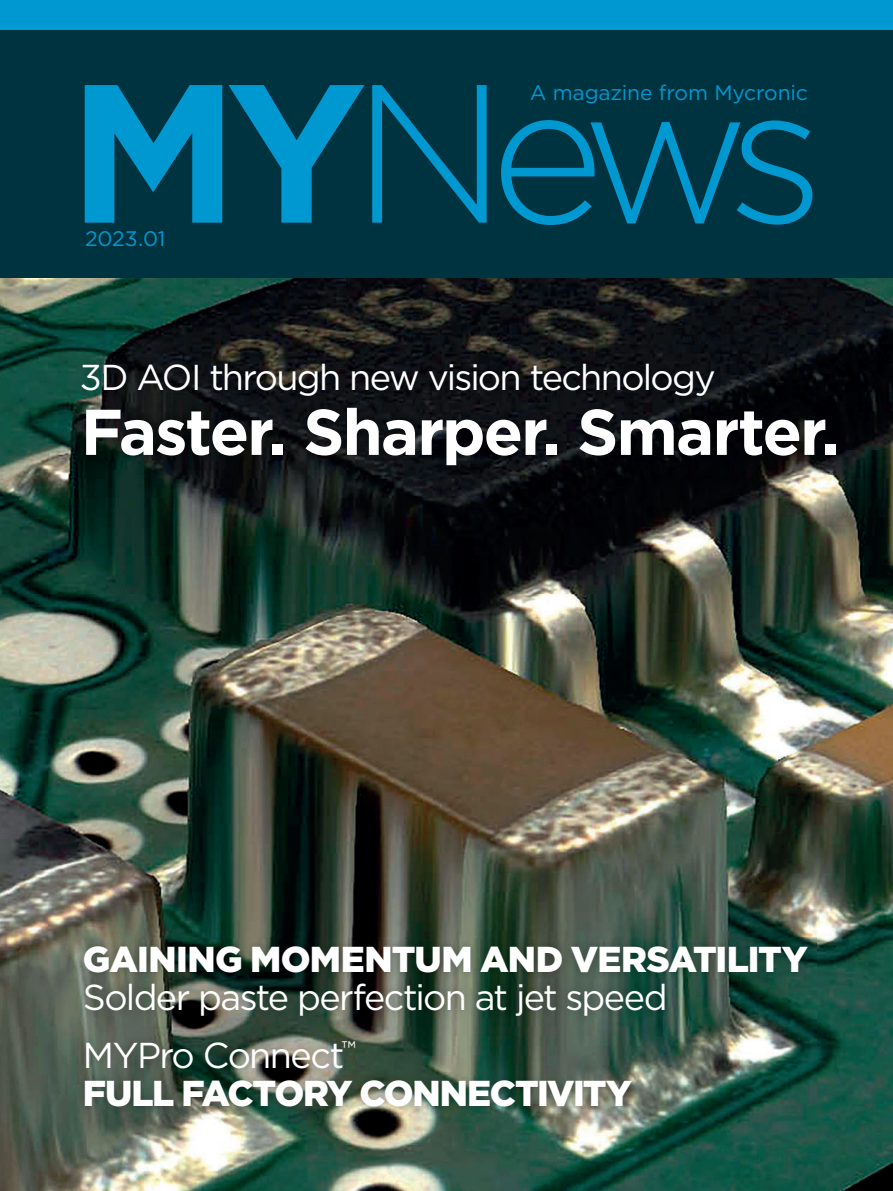
<style>
.page{position:relative;width:893px;height:1191px;background:#fff}
.page>*{position:absolute;margin:0;border:0;box-sizing:border-box;transform-origin:0 0}
.t1{font:300 196.5px "Gotham";color:#0098d1}
.t2{font:700 64.5px "Gotham";letter-spacing:-.03em;color:#fff}
.t3{font:36px/58.5px "Gotham";letter-spacing:-.045em;color:#fff}
.t4{font:900 36px "Gotham";letter-spacing:-.03em;color:#fff}
.t5{font:21px "Gotham";letter-spacing:-.005em;color:#0098d1}
.s1{font-weight:700}
</style>
<div class="page">
<img style="left:0;top:278px;width:893px;height:913px">
<div style="left:0;top:30px;width:893px;height:248px;background:#003340"></div>
<div style="left:0;top:0;width:893px;height:30px;background:#0098d1"></div>
<img style="left:73px;top:355px;width:772px;height:119px">
<img style="left:75px;top:937px;width:741px;height:178px">
<p class="t5" style="left:530px;top:79px;width:280px">A magazine from Mycronic</p>
<h1 class="t1" style="left:68px;top:29px;width:758px"><span class="s1">MY</span>News</h1>
<p class="t5" style="left:85px;top:225px;width:82px">2023.01</p>
<p class="t3" style="left:80px;top:347px;width:637px">3D AOI through new vision technology</p>
<h2 class="t2" style="left:81px;top:389px;width:761px">Faster. Sharper. Smarter.</h2>
<p class="t4" style="left:83px;top:934px;width:726px">GAINING MOMENTUM AND VERSATILITY</p>
<p class="t3" style="left:83px;top:967px;width:586px">Solder paste perfection at jet speed<br>MYPro Connect<sup>™</sup></p>
<p class="t4" style="left:83px;top:1068px;width:551px">FULL FACTORY CONNECTIVITY</p>
</div>
